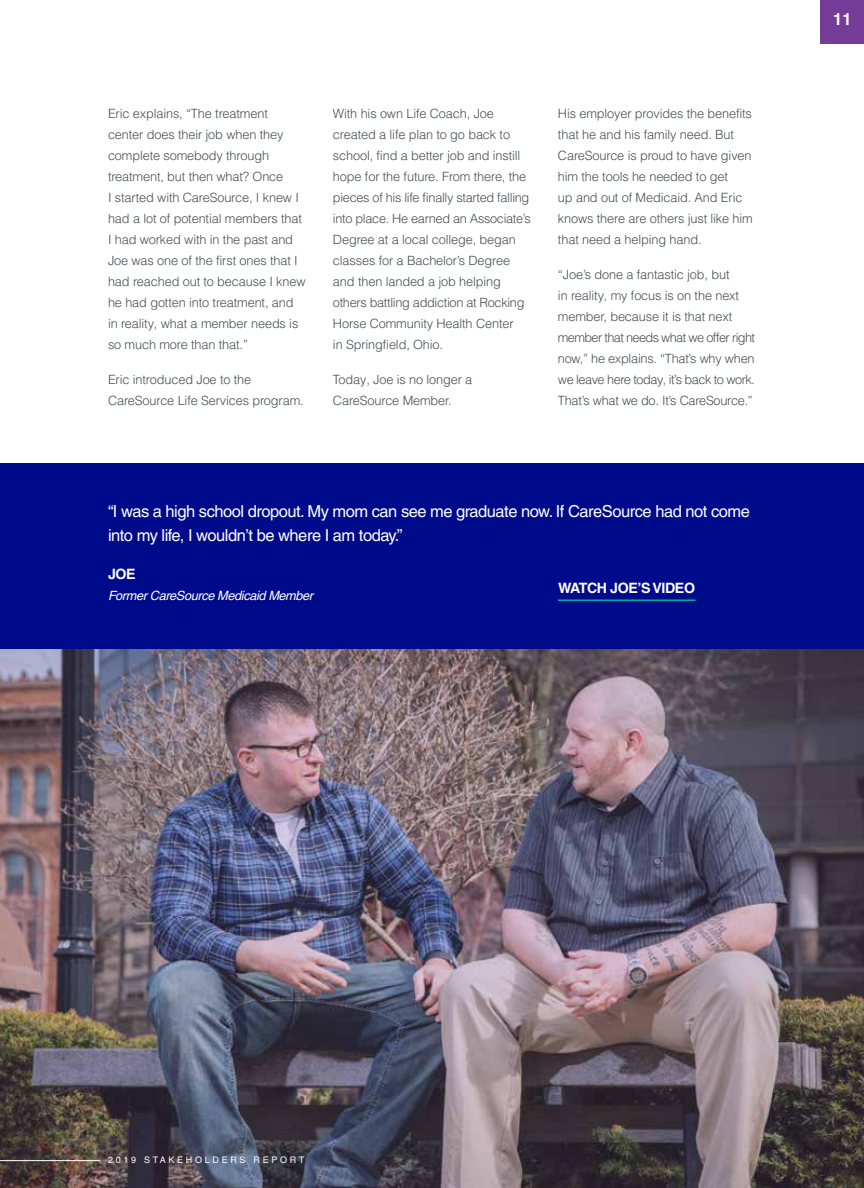
<style>
.page{position:relative;width:864px;height:1188px;background:#fff}
.page>*{position:absolute;margin:0;border:0;box-sizing:border-box;transform-origin:0 0}
.t1{font:16.5px/24px "Helvetica LT Pro";letter-spacing:-.03em;color:#fff}
.t2{font:700 16.5px "Helvetica LT Pro";color:#fff}
.t3{font:700 14.25px "Helvetica LT Pro";letter-spacing:-.03em;color:#fff}
.t4{font:300 12.75px/21px "Helvetica LT Pro";letter-spacing:-.01em;color:#474c55}
.t5{font:italic 12.75px "Helvetica LT Pro";letter-spacing:-.03em;color:#fff}
.t6{font:9px "Helvetica LT Pro";letter-spacing:.3em;color:#fff}
</style>
<div class="page">
<img style="left:0;top:649px;width:864px;height:539px">
<div style="left:0;top:463px;width:864px;height:186px;background:#000b8c"></div>
<div style="left:821px;top:0;width:43px;height:43px;background:#753c97"></div>
<hr style="left:0;top:1160px;width:100px;height:1px;background:#fff">
<hr style="left:558px;top:599px;width:138px;height:2px;background:#00af9a">
<p class="t4" style="left:108px;top:103px;width:199px">Eric explains, “The treatment center does their job when they complete somebody through treatment, but then what? Once<br>I started with CareSource, I knew I had a lot of potential members that<br>I had worked with in the past and<br>Joe was one of the first ones that I had reached out to because I knew he had gotten into treatment, and in reality, what a member needs is so much more than that.”</p>
<p class="t4" style="left:108px;top:368px;width:197px">Eric introduced Joe to the<br>CareSource Life Services program.</p>
<p class="t4" style="left:333px;top:103px;width:199px">With his own Life Coach, Joe created a life plan to go back to school, find a better job and instill hope for the future. From there, the pieces of his life finally started falling into place. He earned an Associate’s<br>Degree at a local college, began classes for a Bachelor’s Degree and then landed a job helping others battling addiction at Rocking<br>Horse Community Health Center<br>in Springfield, Ohio.</p>
<p class="t4" style="left:333px;top:368px;width:141px">Today, Joe is no longer a<br>CareSource Member.</p>
<p class="t4" style="left:558px;top:103px;width:196px">His employer provides the benefits that he and his family need. But<br>CareSource is proud to have given him the tools he needed to get<br>up and out of Medicaid. And Eric knows there are others just like him that need a helping hand.</p>
<p class="t4" style="left:558px;top:263px;width:199px">“Joe’s done a fantastic job, but<br>in reality, my focus is on the next member, because it is that next member that needs what we offer right now,” he explains. “That’s why when we leave here today, it’s back to work.<br>That’s what we do. It’s CareSource.”</p>
<p class="t1" style="left:108px;top:499px;width:643px">“I was a high school dropout. My mom can see me graduate now. If CareSource had not come into my life, I wouldn’t be where I am today.”</p>
<p class="t3" style="left:108px;top:565px;width:29px">JOE</p>
<p class="t5" style="left:108px;top:588px;width:207px">Former CareSource Medicaid Member</p>
<p class="t3" style="left:558px;top:580px;width:139px">WATCH JOE’S VIDEO</p>
<p class="t2" style="left:833px;top:10px;width:20px">11</p>
<p class="t6" style="left:108px;top:1155px;width:198px">2019 STAKEHOLDERS REPORT</p>
</div>
